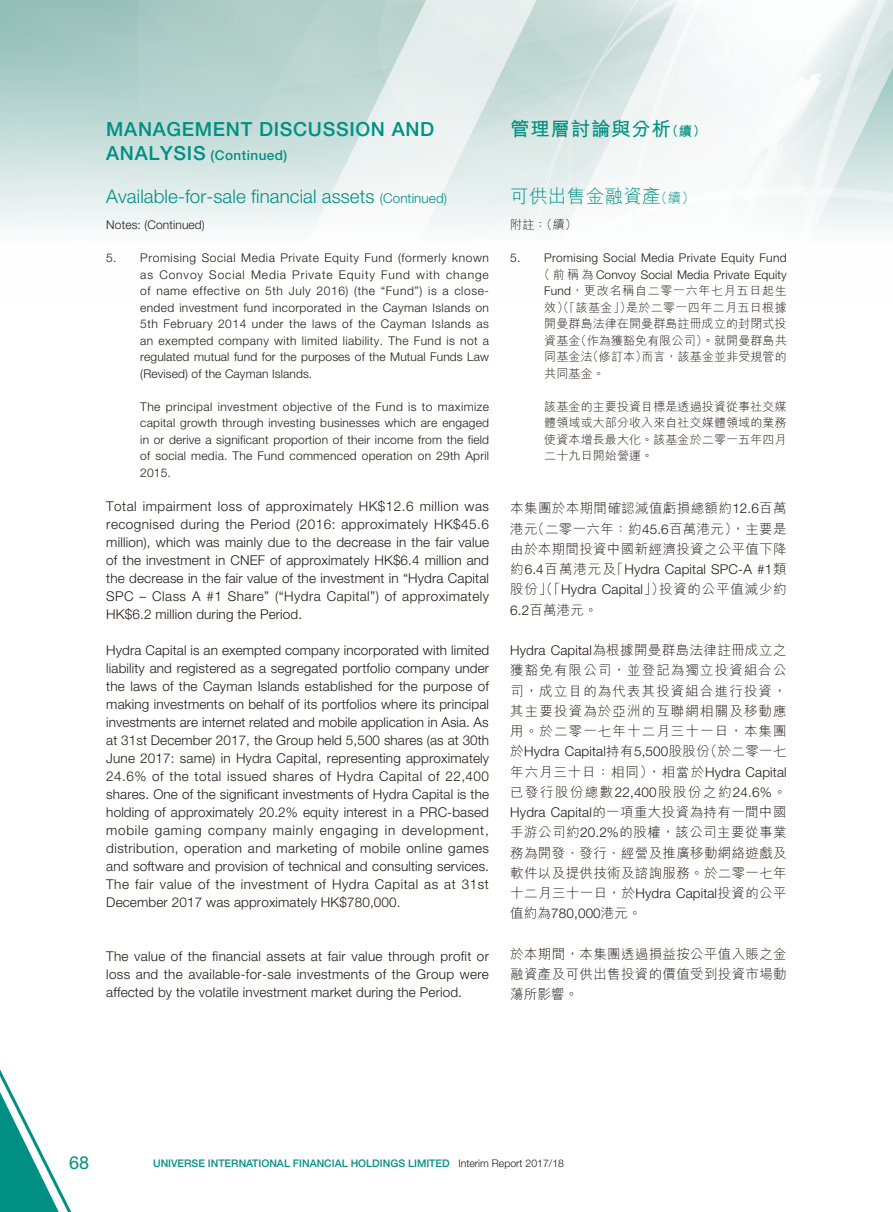
<style>
.page{position:relative;width:893px;height:1212px;background:#fff}
.page>*{position:absolute;margin:0;border:0;box-sizing:border-box;transform-origin:0 0}
.t1{font:500 19.5px "Helvetica Neue LT Std";letter-spacing:.035em;color:#009083}
.t2{font:700 19.5px "M Hei HK";letter-spacing:.035em;color:#009083}
.t3{font:300 18.75px "Helvetica Neue LT Std";letter-spacing:.005em;color:#009083}
.t4{font:300 18.75px "M Hei HK";letter-spacing:.005em;color:#009083}
.t5{font:18px "Helvetica Neue LT Std";color:#009083}
.t6{font:300 13.5px/18px "Helvetica Neue LT Std";letter-spacing:.01em;color:#231916;text-align:justify}
.t7{font:300 13.5px/20.2px "M Hei HK";letter-spacing:.025em;color:#231916;text-align:justify}
.t8{font:300 13.5px/20.2px "M Hei HK";letter-spacing:.055em;color:#231916}
.t9{font:500 13.5px "Helvetica Neue LT Std";letter-spacing:.035em;color:#009083}
.t10{font:300 12px/16.5px "Helvetica Neue LT Std";letter-spacing:.01em;color:#231916;text-align:justify}
.t11{font:300 12px/16.5px "M Hei HK";letter-spacing:.01em;color:#231916;text-align:justify}
.t12{font:500 10.5px "Helvetica Neue LT Std";color:#009083}
.s1{font-size:19.5px}
.s2{font-size:13.5px}
.s3{font-family:"M Hei HK"}
.s4{font-family:"Helvetica Neue LT Std"}
.s5{font-weight:300;color:#231916}
</style>
<div class="page">
<img style="left:0;top:0;width:893px;height:229px">
<svg style="left:0;top:1069px;width:72px;height:143px"></svg>
<h1 class="t1" style="left:106px;top:118px;width:330px">MANAGEMENT DISCUSSION AND</h1>
<p class="t9" style="left:106px;top:148px;width:183px"><span class="s1">ANALYSIS</span> (Continued)</p>
<h2 class="t3" style="left:106px;top:185px;width:342px">Available-for-sale financial assets <span class="s2">(Continued)</span></h2>
<p class="t10" style="left:106px;top:216px;width:100px">Notes: (Continued)</p>
<p class="t10" style="left:140px;top:249px;width:350px;text-indent:-34px">5. Promising Social Media Private Equity Fund (formerly known as Convoy Social Media Private Equity Fund with change of name effective on 5th July 2016) (the “Fund”) is a close&shy;ended investment fund incorporated in the Cayman Islands on 5th February 2014 under the laws of the Cayman Islands as an exempted company with limited liability. The Fund is not a regulated mutual fund for the purposes of the Mutual Funds Law (Revised) of the Cayman Islands.</p>
<p class="t10" style="left:140px;top:398px;width:350px">The principal investment objective of the Fund is to maximize capital growth through investing businesses which are engaged in or derive a significant proportion of their income from the field of social media. The Fund commenced operation on 29th April 2015.</p>
<p class="t6" style="left:106px;top:497px;width:384px">Total impairment loss of approximately HK$12.6 million was recognised during the Period (2016: approximately HK$45.6 million), which was mainly due to the decrease in the fair value of the investment in CNEF of approximately HK$6.4 million and the decrease in the fair value of the investment in “Hydra Capital SPC – Class A #1 Share” (“Hydra Capital”) of approximately HK$6.2 million during the Period.</p>
<p class="t6" style="left:106px;top:641px;width:384px">Hydra Capital is an exempted company incorporated with limited liability and registered as a segregated portfolio company under the laws of the Cayman Islands established for the purpose of making investments on behalf of its portfolios where its principal investments are internet related and mobile application in Asia. As at 31st December 2017, the Group held 5,500 shares (as at 30th June 2017: same) in Hydra Capital, representing approximately 24.6% of the total issued shares of Hydra Capital of 22,400 shares. One of the significant investments of Hydra Capital is the holding of approximately 20.2% equity interest in a PRC-based mobile gaming company mainly engaging in development, distribution, operation and marketing of mobile online games and software and provision of technical and consulting services.<br>The fair value of the investment of Hydra Capital as at 31st December 2017 was approximately HK$780,000.</p>
<p class="t6" style="left:106px;top:947px;width:384px">The value of the financial assets at fair value through profit or loss and the available-for-sale investments of the Group were affected by the volatile investment market during the Period.</p>
<h1 class="t2" style="left:510px;top:115px;width:198px">管理層討論與分析<span class="s2">（續）</span></h1>
<h2 class="t4" style="left:510px;top:187px;width:186px">可供出售金融資產<span class="s2">（續）</span></h2>
<p class="t11" style="left:510px;top:216px;width:68px">附註：（續）</p>
<p class="t10" style="left:510px;top:249px;width:278px;text-align:right">5. Promising Social Media Private Equity Fund<span class="s3">（前稱為</span> Convoy Social Media Private Equity</p>
<p class="t11" style="left:544px;top:282px;width:244px"><span class="s4">Fund</span>，更改名稱自二零一六年七月五日起生效）（「該基金」）是於二零一四年二月五日根據開曼群島法律在開曼群島註冊成立的封閉式投資基金（作為獲豁免有限公司）。就開曼群島共同基金法（修訂本）而言，該基金並非受規管的共同基金。</p>
<p class="t11" style="left:544px;top:398px;width:244px">該基金的主要投資目標是透過投資從事社交媒體領域或大部分收入來自社交媒體領域的業務使資本增長最大化。該基金於二零一五年四月二十九日開始營運。</p>
<p class="t7" style="left:510px;top:498px;width:278px">本集團於本期間確認減值虧損總額約<span class="s4">12.6</span>百萬港元（二零一六年：約<span class="s4">45.6</span>百萬港元），主要是由於本期間投資中國新經濟投資之公平值下降</p>
<p class="t6" style="left:510px;top:560px;width:278px"><span class="s3">約</span>6.4<span class="s3">百萬港元及「</span>Hydra Capital SPC-A #1<span class="s3">類</span></p>
<p class="t8" style="left:510px;top:579px;width:278px">股份」（「<span class="s4">Hydra Capital</span>」）投資的公平值減少約<br><span class="s4">6.2</span>百萬港元。</p>
<p class="t7" style="left:510px;top:640px;width:278px"><span class="s4">Hydra Capital</span>為根據開曼群島法律註冊成立之獲豁免有限公司，並登記為獨立投資組合公司，成立目的為代表其投資組合進行投資，其主要投資為於亞洲的互聯網相關及移動應用。於二零一七年十二月三十一日，本集團</p>
<p class="t6" style="left:510px;top:742px;width:278px"><span class="s3">於</span>Hydra Capital<span class="s3">持有</span>5,500<span class="s3">股股份（於二零一七</span></p>
<p class="t7" style="left:510px;top:761px;width:278px">年六月三十日：相同），相當於<span class="s4">Hydra Capital</span>已發行股份總數<span class="s4">22,400</span>股股份之約<span class="s4">24.6%</span>。<span class="s4">Hydra Capital</span>的一項重大投資為持有一間中國手游公司約<span class="s4">20.2%</span>的股權，該公司主要從事業務為開發、發行、經營及推廣移動網絡遊戲及軟件以及提供技術及諮詢服務。於二零一七年十二月三十一日，於<span class="s4">Hydra Capital</span>投資的公平</p>
<p class="t6" style="left:510px;top:904px;width:133px"><span class="s3">值約為</span>780,000<span class="s3">港元。</span></p>
<p class="t7" style="left:510px;top:943px;width:278px">於本期間，本集團透過損益按公平值入賬之金融資產及可供出售投資的價值受到投資市場動蕩所影響。</p>
<h3 class="t5" style="left:69px;top:1151px;width:22px">68</h3>
<p class="t12" style="left:153px;top:1157px;width:412px">UNIVERSE INTERNATIONAL FINANCIAL HOLDINGS LIMITED <span class="s5">Interim Report 2017/18</span></p>
</div>
